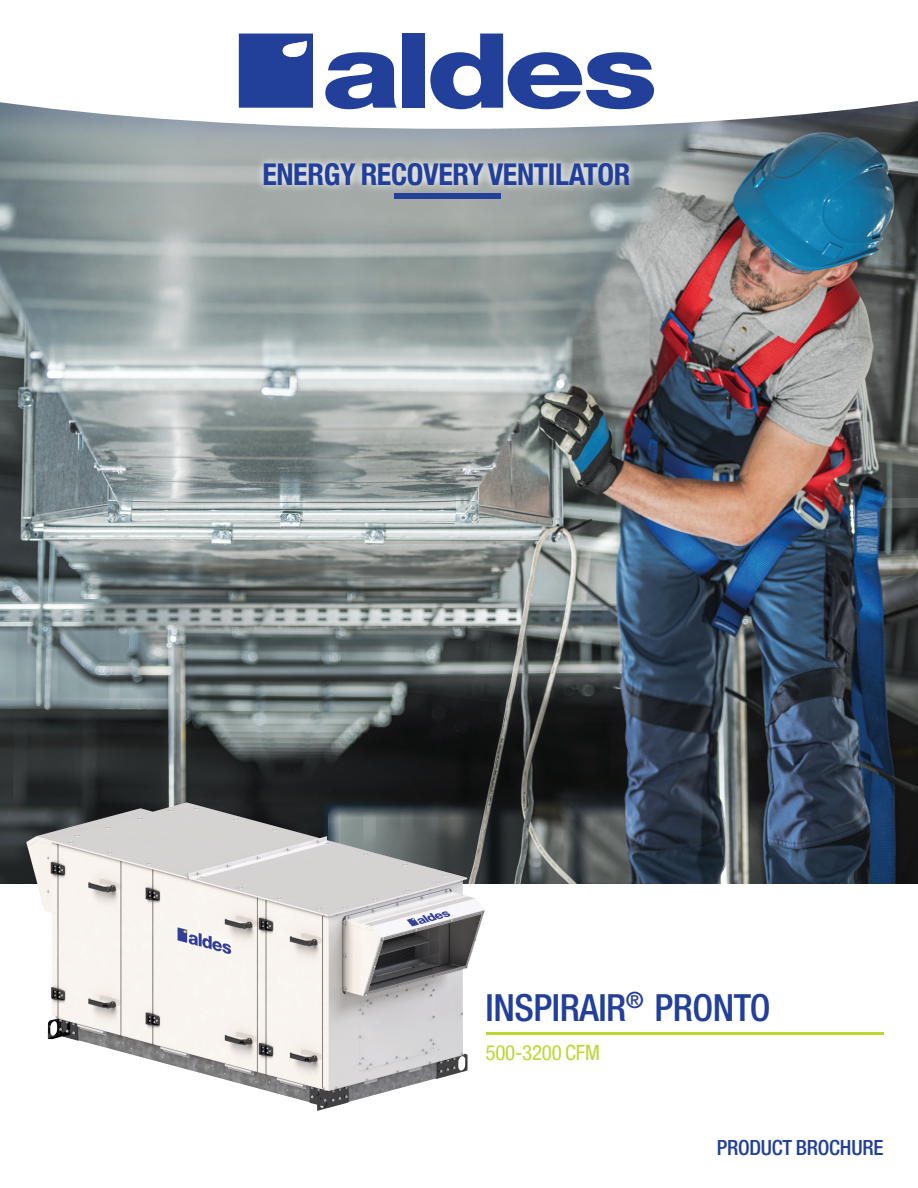
<style>
.page{position:relative;width:918px;height:1188px;background:#fff}
.page>*{position:absolute;margin:0;border:0;box-sizing:border-box;transform-origin:0 0}
.t1{font:500 condensed 37.5px "Helvetica Neue LT Std";letter-spacing:-.01em;color:#223f99}
.t2{font:700 condensed 30px "Helvetica Neue";letter-spacing:-.01em;color:#223f99}
.t3{font:500 condensed 21px "Helvetica Neue LT Std";letter-spacing:-.01em;color:#223f99}
.t4{font:condensed 21px "Helvetica Neue Condensed";letter-spacing:-.01em;color:#bed630}
</style>
<div class="page">
<img style="left:0;top:163px;width:918px;height:721px">
<div style="left:0;top:0;width:918px;height:163px;background:#223f99;opacity:.2"></div>
<svg style="left:0;top:0;width:918px;height:129px"></svg>
<svg style="left:325px;top:52px;width:72px;height:57px"></svg>
<div style="left:402px;top:34px;width:23px;height:74px;background:#223f99"></div>
<svg style="left:430px;top:34px;width:224px;height:75px"></svg>
<div style="left:239px;top:34px;width:74px;height:74px;background:#223f99"></div>
<hr style="left:486px;top:1032px;width:398px;height:3px;background:#bed630">
<div style="left:394px;top:193px;width:107px;height:5px;background:#223f99"></div>
<svg style="left:256px;top:154px;width:381px;height:39px;background:#bec3c2"></svg>
<img style="left:26px;top:803px;width:459px;height:308px">
<p class="t2" style="left:262px;top:149px;width:370px">ENERGY RECOVERY VENTILATOR</p>
<p class="t1" style="left:486px;top:986px;width:287px">INSPIRAIR<sup>®</sup> PRONTO</p>
<p class="t4" style="left:486px;top:1041px;width:116px">500-3200 CFM</p>
<p class="t3" style="left:717px;top:1135px;width:168px">PRODUCT BROCHURE</p>
</div>
